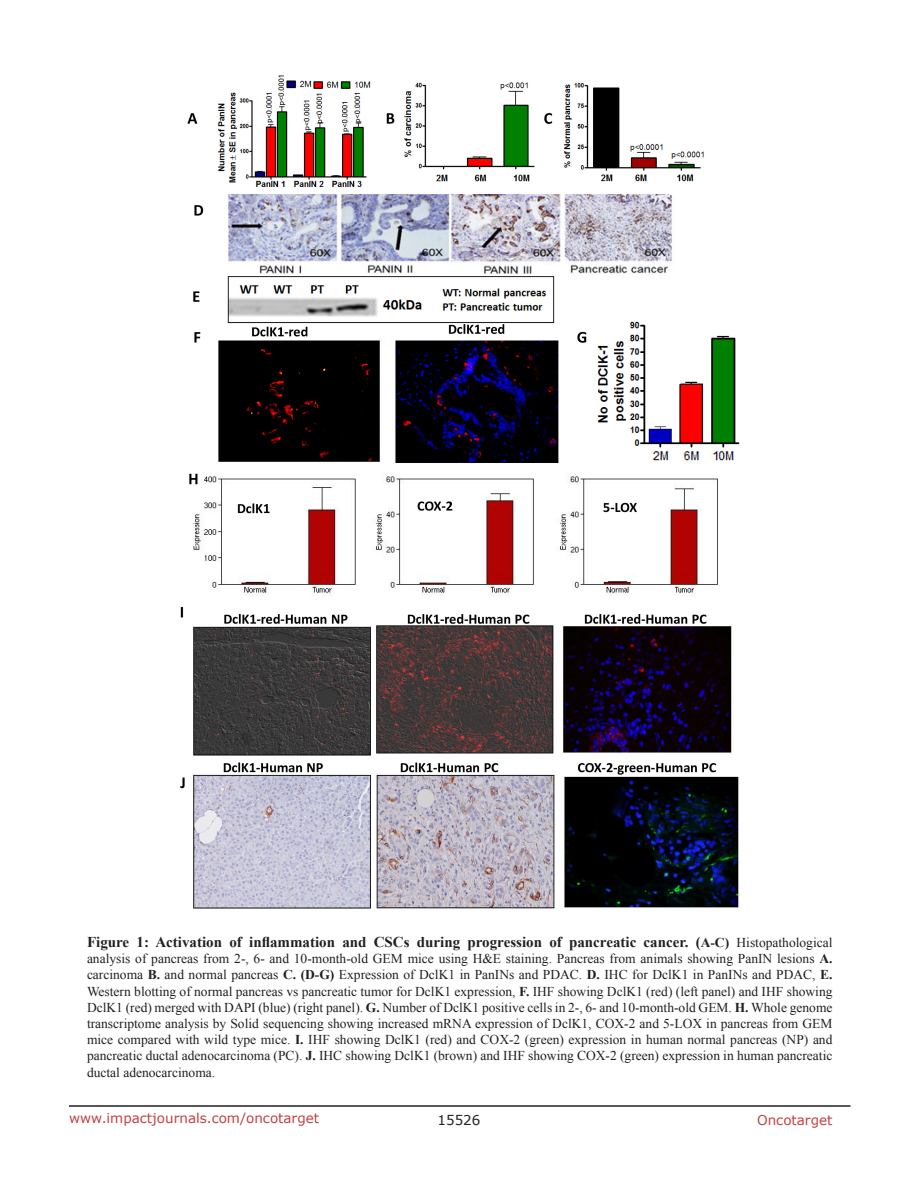
<style>
.page{position:relative;width:918px;height:1188px;background:#fff}
.page>*{position:absolute;margin:0;border:0;box-sizing:border-box;transform-origin:0 0}
.FigureText{font:700 15px "Times New Roman";color:#231f20}
.FigureText-2{font:13.5px/16.2px "Times New Roman";color:#231f20;text-align:justify}
.t1{font:13.5px "Verdana";color:#c24141}
.t2{font:13.5px "Verdana";color:#231f20}
.s1{font-size:13.5px}
.s2{font-weight:400;font-size:13.5px}
.s3{font-weight:700}
</style>
<div class="page">
<hr style="left:69px;top:1105px;width:781px;height:2px;background:#231f20">
<img style="left:180px;top:76px;width:559px;height:833px">
<p class="FigureText" style="left:87px;top:932px;width:747px">Figure 1: Activation of inflammation and CSCs during progression of pancreatic cancer. (<span class="s1">A-C)</span> <span class="s2">Histopathological</span></p>
<p class="FigureText-2" style="left:87px;top:950px;width:747px">analysis of pancreas from 2-, 6- and 10-month-old GEM mice using H&amp;E staining. Pancreas from animals showing PanIN lesions <span class="s3">A. </span>carcinoma <span class="s3">B.</span> and normal pancreas <span class="s3">C. (D-G)</span> Expression of DclK1 in PanINs and PDAC. <span class="s3">D.</span> IHC for DclK1 in PanINs and PDAC, <span class="s3">E.<br></span>Western blotting of normal pancreas vs pancreatic tumor for DclK1 expression, <span class="s3">F.</span> IHF showing DclK1 (red) (left panel) and IHF showing DclK1 (red) merged with DAPI (blue) (right panel). <span class="s3">G.</span> Number of DclK1 positive cells in 2-, 6- and 10-month-old GEM. <span class="s3">H.</span> Whole genome transcriptome analysis by Solid sequencing showing increased mRNA expression of DclK1, COX-2 and 5-LOX in pancreas from GEM mice compared with wild type mice. <span class="s3">I.</span> IHF showing DclK1 (red) and COX-2 (green) expression in human normal pancreas (NP) and pancreatic ductal adenocarcinoma (PC). <span class="s3">J.</span> IHC showing DclK1 (brown) and IHF showing COX-2 (green) expression in human pancreatic ductal adenocarcinoma.</p>
<p class="t1" style="left:69px;top:1109px;width:252px">www.impactjournals.com/oncotarget</p>
<p class="t2" style="left:438px;top:1111px;width:44px">15526</p>
<p class="t1" style="left:757px;top:1111px;width:77px">Oncotarget</p>
</div>
